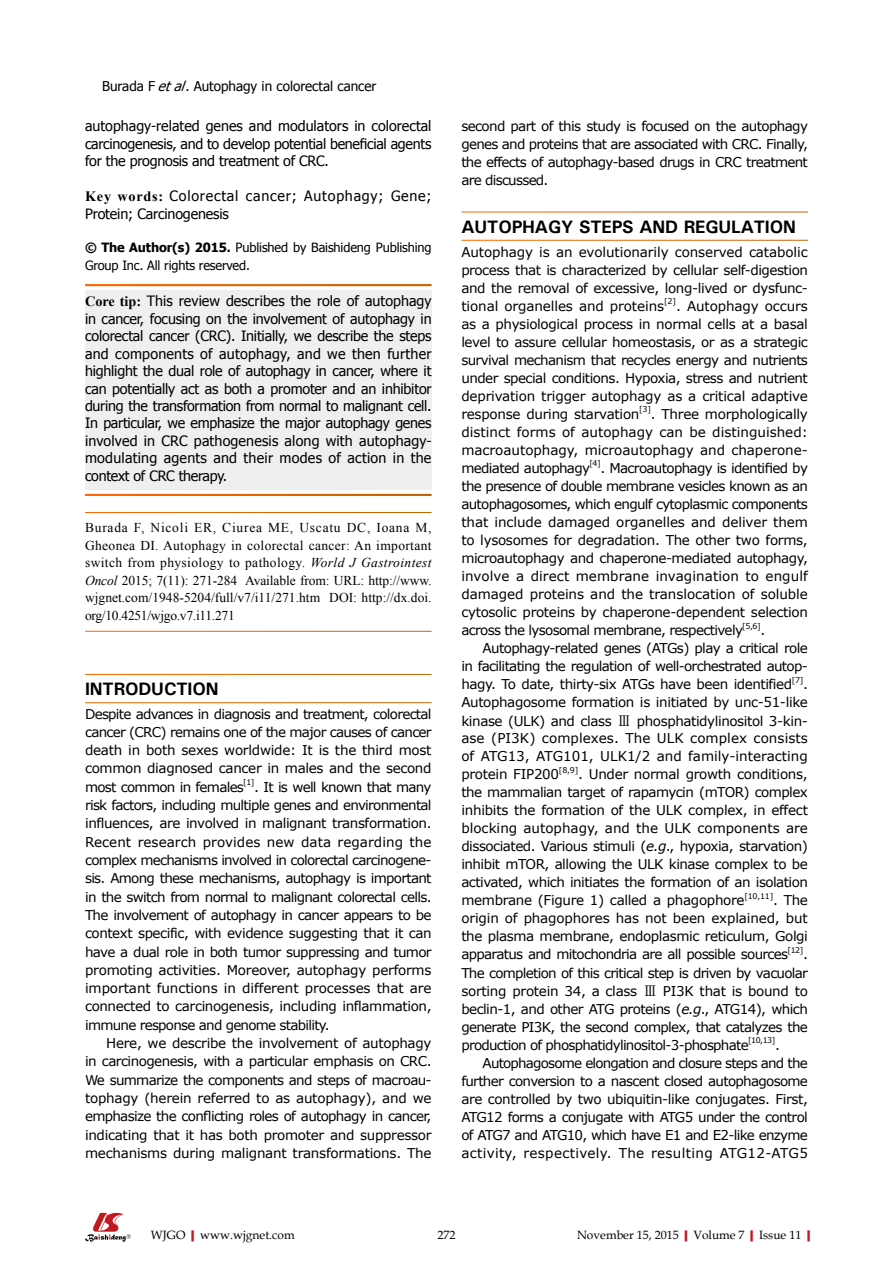
<style>
.page{position:relative;width:893px;height:1263px;background:#fff}
.page>*{position:absolute;margin:0;border:0;box-sizing:border-box;transform-origin:0 0}
.t1{font:700 18px "Univers";letter-spacing:-.01em;color:#000}
.t2{font:14.25px/17.4px "Tahoma";letter-spacing:-.01em;color:#000;text-align:justify}
.t3{font:14.25px/17.5px "Tahoma";letter-spacing:.055em;color:#000}
.t4{font:13.5px/18px "Verdana";letter-spacing:-.04em;color:#000;text-align:justify}
.t5{font:13.5px/17.4px "Times New Roman";color:#000;text-align:justify}
.t6{font:13.5px "Verdana";letter-spacing:-.02em;color:#000}
.t7{font:13.5px/18px "Verdana";color:#000}
.t8{font:13.5px "Verdana";letter-spacing:-.005em;color:#000}
.t9{font:13.5px "Verdana";letter-spacing:-.06em;color:#000}
.t10{font:13.5px "Verdana";letter-spacing:.025em;color:#000}
.t11{font:13.5px "Verdana";letter-spacing:.005em;color:#000}
.t12{font:13.5px "Tahoma";color:#000}
.t13{font:12.75px/17.5px "Tahoma";letter-spacing:-.01em;color:#000}
.t14{font:12px "Book Antiqua";color:#000}
.t15{font:7.8px "Verdana";letter-spacing:-.055em;color:#000}
.s1{font-style:italic}
.s2{font-family:"Times New Roman";font-weight:700}
.s3{font-weight:700}
.s4{font-family:"Koz Min Pro";font-size:14.25px}
.s5{font-weight:700;color:#c01920}
</style>
<div class="page">
<div style="left:85px;top:290px;width:347px;height:200px;background:#eeefef"></div>
<svg style="left:85px;top:1213px;width:46px;height:29px"></svg>
<p class="t12" style="left:102px;top:77px;width:276px">Burada F <span class="s1">etal</span>. Autophagy in colorectal cancer</p>
<p class="t2" style="left:85px;top:117px;width:348px">autophagy-related genes and modulators in colorectal carcinogenesis, and to develop potential beneficial agents for the prognosis and treatment of CRC.</p>
<p class="t3" style="left:85px;top:187px;width:348px"><span class="s2">Key words:</span> Colorectal cancer; Autophagy; Gene;<br>Protein; Carcinogenesis</p>
<p class="t13" style="left:85px;top:238px;width:348px"><span class="s3">© The Author(s) 2015.</span> Published by Baishideng Publishing<br>Group Inc. All rights reserved.</p>
<p class="t2" style="left:85px;top:292px;width:348px"><span class="s2">Core tip:</span> This review describes the role of autophagy in cancer, focusing on the involvement of autophagy in colorectal cancer (CRC). Initially, we describe the steps and components of autophagy, and we then further high- light the dual role of autophagy in cancer, where it can potentially act as both a promoter and an inhibitor during the transformation from normal to malignant cell.<br>In particular, we emphasize the major autophagy genes involved in CRC pathogenesis along with autophagy&shy;modulating agents and their modes of action in the context of CRC therapy.</p>
<p class="t5" style="left:85px;top:519px;width:348px">Burada F, Nicoli ER, Ciurea ME, Uscatu DC, Ioana M, Gheonea DI. Autophagy in colorectal cancer: An important switch from physiology to pathology. <span class="s1">World J Gastrointest Oncol</span> 2015; 7(11): 271-284 Available from: URL: http://www. wjgnet.com/1948-5204/full/v7/i11/271.htm DOI: http://dx.doi. org/10.4251/wjgo.v7.i11.271</p>
<p class="t1" style="left:85px;top:677px;width:135px">INTRODUCTION</p>
<p class="t4" style="left:85px;top:704px;width:348px">Despite advances in diagnosis and treatment, colorectal cancer (CRC) remains one of the major causes of cancer death in both sexes worldwide: It is the third most common diagnosed cancer in males and the second most common in females</p>
<p class="t15" style="left:243px;top:777px;width:13px">[1]</p>
<p class="t4" style="left:254px;top:777px;width:179px">. It is well known that many</p>
<p class="t4" style="left:85px;top:796px;width:348px">risk factors, including multiple genes and environmental</p>
<p class="t4" style="left:85px;top:814px;width:348px">influences, are involved in malignant transformation.</p>
<p class="t11" style="left:85px;top:833px;width:348px">Recent research provides new data regarding the</p>
<p class="t4" style="left:85px;top:851px;width:348px">complex mechanisms involved in colorectal carcinogene-</p>
<p class="t4" style="left:85px;top:869px;width:348px">sis. Among these mechanisms, autophagy is important</p>
<p class="t4" style="left:85px;top:887px;width:348px">in the switch from normal to malignant colorectal cells.</p>
<p class="t4" style="left:85px;top:905px;width:348px">The involvement of autophagy in cancer appears to be</p>
<p class="t4" style="left:85px;top:924px;width:348px">context specific, with evidence suggesting that it can</p>
<p class="t4" style="left:85px;top:942px;width:348px">have a dual role in both tumor suppressing and tumor</p>
<p class="t6" style="left:85px;top:961px;width:348px">promoting activities. Moreover, autophagy performs</p>
<p class="t8" style="left:85px;top:979px;width:348px">important functions in different processes that are</p>
<p class="t4" style="left:85px;top:997px;width:348px">connected to carcinogenesis, including inflammation,</p>
<p class="t4" style="left:85px;top:1015px;width:246px">immune response and genome stability.</p>
<p class="t4" style="left:106px;top:1034px;width:327px">Here, we describe the involvement of autophagy</p>
<p class="t4" style="left:85px;top:1052px;width:348px">in carcinogenesis, with a particular emphasis on CRC.</p>
<p class="t4" style="left:85px;top:1070px;width:348px">We summarize the components and steps of macroau-</p>
<p class="t6" style="left:85px;top:1089px;width:348px">tophagy (herein referred to as autophagy), and we</p>
<p class="t4" style="left:85px;top:1107px;width:348px">emphasize the conflicting roles of autophagy in cancer,</p>
<p class="t4" style="left:85px;top:1125px;width:348px">indicating that it has both promoter and suppressor</p>
<p class="t6" style="left:85px;top:1144px;width:348px">mechanisms during malignant transformations. The</p>
<p class="t4" style="left:461px;top:116px;width:348px">second part of this study is focused on the autophagy genes and proteins that are associated with CRC. Finally, the effects of autophagy-based drugs in CRC treatment are discussed.</p>
<p class="t1" style="left:461px;top:216px;width:336px">AUTOPHAGY STEPS AND REGULATION</p>
<p class="t4" style="left:461px;top:242px;width:348px">Autophagy is an evolutionarily conserved catabolic process that is characterized by cellular self-digestion and the removal of excessive, long-lived or dysfunc&shy;tional organelles and proteins</p>
<p class="t15" style="left:664px;top:296px;width:14px">[2]</p>
<p class="t4" style="left:461px;top:296px;width:348px;text-indent:215px">. Autophagy occurs as a physiological process in normal cells at a basal level to assure cellular homeostasis, or as a strategic survival mechanism that recycles energy and nutrients under special conditions. Hypoxia, stress and nutrient deprivation trigger autophagy as a critical adaptive response during starvation</p>
<p class="t15" style="left:639px;top:404px;width:13px">[3]</p>
<p class="t7" style="left:461px;top:405px;width:348px;text-indent:189px">. Three morphologically distinct forms of autophagy can be distinguished: macroautophagy, microautophagy and chaperone&shy;mediated autophagy</p>
<p class="t15" style="left:589px;top:459px;width:13px">[4]</p>
<p class="t4" style="left:461px;top:459px;width:348px;text-indent:139px">. Macroautophagy is identified by the presence of double membrane vesicles known as an autophagosomes, which engulf cytoplasmic components that include damaged organelles and deliver them to lysosomes for degradation. The other two forms, microautophagy and chaperone-mediated autophagy, involve a direct membrane invagination to engulf damaged proteins and the translocation of soluble cytosolic proteins by chaperone-dependent selection across the lysosomal membrane, respectively</p>
<p class="t15" style="left:742px;top:621px;width:20px">[5,6]</p>
<p class="t4" style="left:760px;top:621px;width:6px">.</p>
<p class="t4" style="left:483px;top:639px;width:327px">Autophagy-related genes (ATGs) play a critical role</p>
<p class="t4" style="left:461px;top:657px;width:348px">in facilitating the regulation of well-orchestrated autop-</p>
<p class="t4" style="left:461px;top:675px;width:332px">hagy. To date, thirty-six ATGs have been identified</p>
<p class="t15" style="left:792px;top:675px;width:13px">[7]</p>
<p class="t4" style="left:461px;top:675px;width:348px;text-indent:342px">.<br>Autophagosome formation is initiated by unc-51-like kinase (ULK) and class <span class="s4">Ⅲ</span> phosphatidylinositol 3-kin&shy;ase (PI3K) complexes. The ULK complex consists of ATG13, ATG101, ULK1/2 and family-interacting protein FIP200</p>
<p class="t15" style="left:559px;top:765px;width:21px">[8,9]</p>
<p class="t4" style="left:461px;top:765px;width:348px;text-indent:117px">. Under normal growth conditions, the mammalian target of rapamycin (mTOR) complex inhibits the formation of the ULK complex, in effect blocking autophagy, and the ULK components are dissociated. Various stimuli (<span class="s1">e.g</span>., hypoxia, starvation) inhibit mTOR, allowing the ULK kinase complex to be activated, which initiates the formation of an isolation membrane (Figure 1) called a phagophore</p>
<p class="t15" style="left:744px;top:891px;width:30px">[10,11]</p>
<p class="t4" style="left:461px;top:891px;width:348px;text-indent:312px">. The origin of phagophores has not been explained, but the plasma membrane, endoplasmic reticulum, Golgi apparatus and mitochondria are all possible sources</p>
<p class="t15" style="left:787px;top:945px;width:17px">[12]</p>
<p class="t4" style="left:461px;top:945px;width:348px;text-indent:342px">.<br>The completion of this critical step is driven by vacuolar sorting protein 34, a class <span class="s4">Ⅲ</span> PI3K that is bound to beclin-1, and other ATG proteins (<span class="s1">e.g</span>., ATG14), which generate PI3K, the second complex, that catalyzes the production of phosphatidylinositol-3-phosphate</p>
<p class="t15" style="left:748px;top:1035px;width:29px">[10,13]</p>
<p class="t4" style="left:775px;top:1035px;width:6px">.</p>
<p class="t9" style="left:483px;top:1054px;width:327px">Autophagosome elongation and closure steps and the</p>
<p class="t4" style="left:461px;top:1071px;width:348px">further conversion to a nascent closed autophagosome</p>
<p class="t4" style="left:461px;top:1089px;width:348px">are controlled by two ubiquitin-like conjugates. First,</p>
<p class="t4" style="left:461px;top:1107px;width:348px">ATG12 forms a conjugate with ATG5 under the control</p>
<p class="t4" style="left:461px;top:1125px;width:348px">of ATG7 and ATG10, which have E1 and E2-like enzyme</p>
<p class="t10" style="left:461px;top:1144px;width:348px">activity, respectively. The resulting ATG12-ATG5</p>
<p class="t14" style="left:151px;top:1226px;width:145px">WJGO<span class="s5">|</span>www.wjgnet.com</p>
<p class="t14" style="left:437px;top:1226px;width:19px">272</p>
<p class="t14" style="left:577px;top:1226px;width:240px">November 15, 2015<span class="s5">|</span>Volume 7<span class="s5">|</span>Issue 11<span class="s5">|</span></p>
</div>
